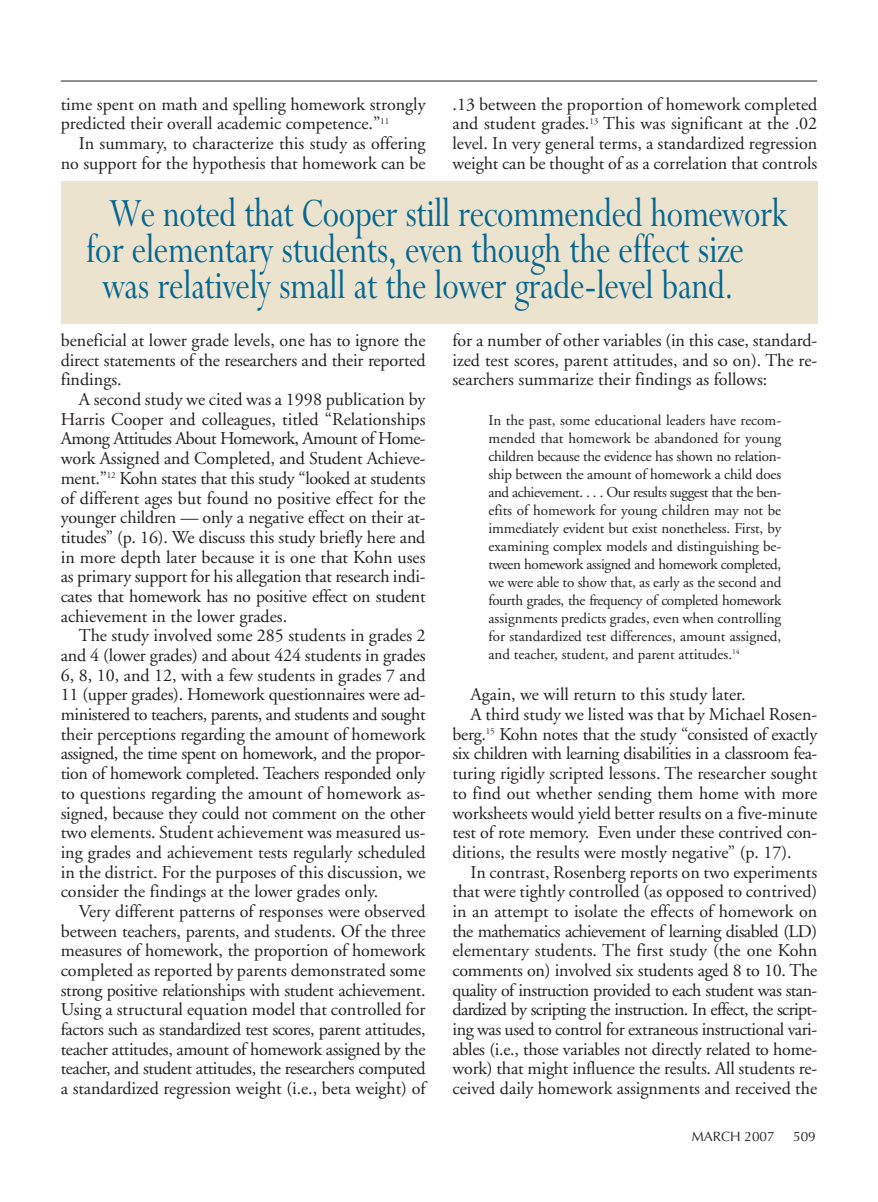
<style>
.page{position:relative;width:878px;height:1202px;background:#fff}
.page>*{position:absolute;margin:0;border:0;box-sizing:border-box;transform-origin:0 0}
.t1{font:45px "Bronte";color:#076790;scale:.8 1}
.t2{font:18px/19.6px "Adobe Garamond";letter-spacing:-.005em;color:#231f20;text-align:justify}
.t3{font:18px "Adobe Garamond";letter-spacing:-.025em;color:#231f20}
.t4{font:18px "Adobe Garamond";letter-spacing:-.03em;color:#231f20}
.t5{font:18px "Adobe Garamond";letter-spacing:-.035em;color:#231f20}
.t6{font:15px/18px "Adobe Garamond";color:#231f20;text-align:justify}
.t7{font:13.5px "Optima";color:#231f20}
</style>
<div class="page">
<div style="left:61px;top:182px;width:756px;height:142px;background:#ece3ce"></div>
<hr style="left:61px;top:81px;width:756px;height:1px;background:#231f20">
<p class="t2" style="left:61px;top:96px;width:366px">time spent on math and spelling homework strongly predicted their overall academic competence.”<sup>11</sup></p>
<p class="t2" style="left:61px;top:135px;width:366px;text-align:right">In summary, to characterize this study as offering no support for the hypothesis that homework can be</p>
<p class="t2" style="left:452px;top:96px;width:366px">.13 between the proportion of homework completed and student grades.<sup>13</sup> This was significant at the .02 level. In very general terms, a standardized regression weight can be thought of as a correlation that controls</p>
<h1 class="t1" style="left:110px;top:184px;width:847px">We noted that Cooper still recommended homework</h1>
<h1 class="t1" style="left:86px;top:220px;width:823px">for elementary students, even though the effect size</h1>
<h1 class="t1" style="left:103px;top:256px;width:789px">was relatively small at the lower grade-level band.</h1>
<p class="t2" style="left:61px;top:332px;width:366px">beneficial at lower grade levels, one has to ignore the direct statements of the researchers and their reported findings.</p>
<p class="t2" style="left:61px;top:391px;width:366px;text-indent:18px">A second study we cited was a 1998 publication by Harris Cooper and colleagues, titled “Relationships Among Attitudes About Homework, Amount of Home&shy;work Assigned and Completed, and Student Achieve&shy;ment.”<sup>12</sup> Kohn states that this study “looked at students of different ages but found no positive effect for the younger children — only a negative effect on their at&shy;titudes” (p. 16). We discuss this study briefly here and in more depth later because it is one that Kohn uses as primary support for his allegation that research indi&shy;cates that homework has no positive effect on student achievement in the lower grades.</p>
<p class="t2" style="left:61px;top:627px;width:366px;text-indent:18px">The study involved some 285 students in grades 2 and 4 (lower grades) and about 424 students in grades 6, 8, 10, and 12, with a few students in grades 7 and 11 (upper grades). Homework questionnaires were ad&shy;ministered to teachers, parents, and students and sought their perceptions regarding the amount of homework assigned, the time spent on homework, and the propor&shy;tion of homework completed. Teachers responded only to questions regarding the amount of homework as&shy;signed, because they could not comment on the other two elements. Student achievement was measured us&shy;ing grades and achievement tests regularly scheduled in the district. For the purposes of this discussion, we consider the findings at the lower grades only.</p>
<p class="t2" style="left:61px;top:903px;width:366px;text-indent:18px">Very different patterns of responses were observed between teachers, parents, and students. Of the three measures of homework, the proportion of homework completed as reported by parents demonstrated some strong positive relationships with student achievement.<br>Using a structural equation model that controlled for factors such as standardized test scores, parent attitudes, teacher attitudes, amount of homework assigned by the teacher, and student attitudes, the researchers computed a standardized regression weight (i.e., beta weight) of</p>
<p class="t2" style="left:452px;top:332px;width:366px">for a number of other variables (in this case, standard&shy;ized test scores, parent attitudes, and so on). The re&shy;searchers summarize their findings as follows:</p>
<p class="t6" style="left:488px;top:412px;width:294px">In the past, some educational leaders have recom&shy;mended that homework be abandoned for young children because the evidence has shown no relation&shy;ship between the amount of homework a child does and achievement. . . . Our results suggest that the ben&shy;efits of homework for young children may not be immediately evident but exist nonetheless. First, by examining complex models and distinguishing be&shy;tween homework assigned and homework completed, we were able to show that, as early as the second and fourth grades, the frequency of completed homework assignments predicts grades, even when controlling for standardized test differences, amount assigned, and teacher, student, and parent attitudes.<sup>14</sup></p>
<p class="t2" style="left:470px;top:686px;width:276px">Again, we will return to this study later.</p>
<p class="t2" style="left:470px;top:706px;width:348px">A third study we listed was that by Michael Rosen-</p>
<p class="t2" style="left:452px;top:726px;width:366px">berg.<sup>15</sup> Kohn notes that the study “consisted of exactly</p>
<p class="t3" style="left:452px;top:746px;width:366px">six children with learning disabilities in a classroom fea-</p>
<p class="t2" style="left:452px;top:765px;width:366px">turing rigidly scripted lessons. The researcher sought</p>
<p class="t2" style="left:452px;top:785px;width:366px">to find out whether sending them home with more</p>
<p class="t2" style="left:452px;top:804px;width:366px">worksheets would yield better results on a five-minute</p>
<p class="t2" style="left:452px;top:824px;width:366px">test of rote memory. Even under these contrived con-</p>
<p class="t2" style="left:452px;top:844px;width:340px">ditions, the results were mostly negative” (p. 17).</p>
<p class="t2" style="left:470px;top:863px;width:348px">In contrast, Rosenberg reports on two experiments</p>
<p class="t2" style="left:452px;top:883px;width:366px">that were tightly controlled (as opposed to contrived)</p>
<p class="t2" style="left:452px;top:903px;width:366px">in an attempt to isolate the effects of homework on</p>
<p class="t4" style="left:452px;top:923px;width:366px">the mathematics achievement of learning disabled (LD)</p>
<p class="t2" style="left:452px;top:942px;width:366px">elementary students. The first study (the one Kohn</p>
<p class="t2" style="left:452px;top:962px;width:366px">comments on) involved six students aged 8 to 10. The</p>
<p class="t4" style="left:452px;top:982px;width:366px">quality of instruction provided to each student was stan-</p>
<p class="t5" style="left:452px;top:1002px;width:366px">dardized by scripting the instruction. In effect, the script-</p>
<p class="t3" style="left:452px;top:1022px;width:366px">ing was used to control for extraneous instructional vari-</p>
<p class="t2" style="left:452px;top:1040px;width:366px">ables (i.e., those variables not directly related to home-</p>
<p class="t2" style="left:452px;top:1060px;width:366px">work) that might influence the results. All students re-</p>
<p class="t2" style="left:452px;top:1080px;width:366px">ceived daily homework assignments and received the</p>
<p class="t7" style="left:692px;top:1131px;width:84px">MARCH 2007</p>
<p class="t7" style="left:793px;top:1131px;width:24px">509</p>
</div>
